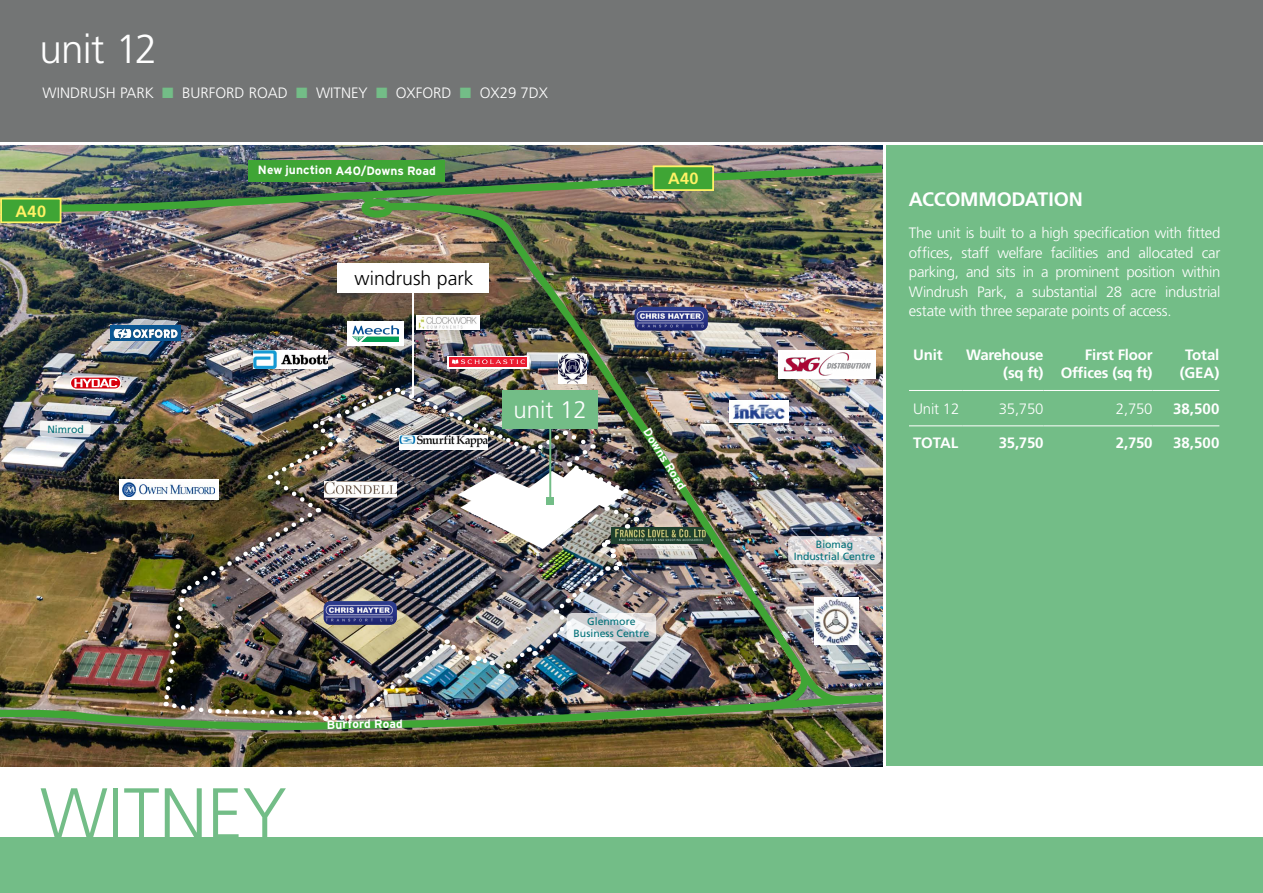
<style>
.page{position:relative;width:1263px;height:893px;background:#fff}
.page>*{position:absolute;margin:0;border:0;box-sizing:border-box;transform-origin:0 0}
.t1{font:300 72px "Frutiger LT Std";letter-spacing:-.005em;color:#73bd87}
.t2{font:300 40.5px "Frutiger LT Std";letter-spacing:-.02em;color:#fff}
.t3{font:300 24px "Frutiger LT Std";color:#fff}
.t4{font:700 19.5px "Frutiger LT Std";letter-spacing:-.01em;color:#fff}
.t5{font:300 19.5px "Frutiger LT Std";color:#000}
.t6{font:700 16.2px "Frutiger LT Std";letter-spacing:.02em;color:#fff265}
.t7{font:300 15px/19.5px "Frutiger LT Std";letter-spacing:-.015em;color:#fff;text-align:justify}
.t8{font:700 15px/18px "Frutiger LT Std";letter-spacing:-.015em;color:#fff;text-align:right}
.t9{font:700 12px "Interstate";color:#fff}
.t10{font:10.5px/11.6px "Frutiger LT Std";color:#007078;text-align:center}
.s1{color:#73bd87}
</style>
<div class="page">
<div style="left:0;top:0;width:1263px;height:141px;background:#737575"></div>
<div style="left:0;top:838px;width:1263px;height:55px;background:#73bd87"></div>
<div style="left:887px;top:146px;width:376px;height:620px;background:#73bd87"></div>
<hr style="left:909px;top:390px;width:54px;height:1px;background:#fff">
<hr style="left:963px;top:390px;width:80px;height:1px;background:#fff">
<hr style="left:1043px;top:390px;width:109px;height:1px;background:#fff">
<hr style="left:1152px;top:390px;width:67px;height:1px;background:#fff">
<hr style="left:909px;top:425px;width:54px;height:1px;background:#fff">
<hr style="left:963px;top:425px;width:80px;height:1px;background:#fff">
<hr style="left:1043px;top:425px;width:109px;height:1px;background:#fff">
<hr style="left:1152px;top:425px;width:67px;height:1px;background:#fff">
<img style="left:0;top:146px;width:882px;height:620px">
<img style="left:814px;top:598px;width:44px;height:47px">
<div style="left:778px;top:350px;width:98px;height:29px;background:#fff"></div>
<img style="left:811px;top:352px;width:60px;height:24px">
<svg style="left:788px;top:536px;width:93px;height:28px"></svg>
<img style="left:0;top:217px;width:811px;height:517px">
<div style="left:248px;top:160px;width:197px;height:22px;background:#3fa535"></div>
<img style="left:0;top:162px;width:887px;height:55px">
<svg style="left:356px;top:187px;width:23px;height:23px"></svg>
<div style="left:361px;top:199px;width:32px;height:19px;border:7px solid #3fa535;border-radius:50%"></div>
<div style="left:654px;top:166px;width:59px;height:24px;background:#3fa535"></div>
<div style="left:653px;top:165px;width:61px;height:26px;border:2px solid #fff265"></div>
<hr style="left:412px;top:277px;width:2px;height:121px;background:#fff">
<div style="left:337px;top:263px;width:152px;height:30px;background:#fff"></div>
<div style="left:1px;top:199px;width:60px;height:23px;background:#3fa535"></div>
<div style="left:0;top:198px;width:61px;height:25px;border:2px solid #fff265"></div>
<img style="left:752px;top:655px;width:135px;height:60px">
<img style="left:161px;top:386px;width:481px;height:339px">
<hr style="left:549px;top:410px;width:2px;height:91px;background:#73bd87">
<div style="left:546px;top:497px;width:8px;height:8px;background:#73bd87"></div>
<div style="left:502px;top:390px;width:96px;height:39px;background:#73bd87"></div>
<h2 class="t2" style="left:39px;top:26px;width:120px">unit 12</h2>
<p class="t7" style="left:43px;top:83px;width:507px">WINDRUSH PARK <span class="s1">■</span> BURFORD ROAD <span class="s1">■</span> WITNEY <span class="s1">■</span> OXFORD <span class="s1">■</span> OX29 7DX</p>
<p class="t6" style="left:16px;top:201px;width:32px">A40</p>
<p class="t10" style="left:47px;top:423px;width:38px">Nimrod</p>
<p class="t9" style="left:258px;top:164px;width:179px">New junction A40/Downs Road</p>
<h3 class="t5" style="left:354px;top:268px;width:121px">windrush park</h3>
<h3 class="t3" style="left:514px;top:396px;width:75px">unit 12</h3>
<p class="t6" style="left:668px;top:169px;width:32px">A40</p>
<p class="t9" style="left:652px;top:426px;width:71px;rotate:58deg">Downs Road</p>
<h1 class="t1" style="left:40px;top:773px;width:248px">WITNEY</h1>
<p class="t9" style="left:327px;top:718px;width:78px;rotate:-1deg">Burford Road</p>
<p class="t10" style="left:573px;top:616px;width:77px">Glenmore<br>Business Centre</p>
<h3 class="t4" style="left:909px;top:188px;width:175px">ACCOMMODATION</h3>
<p class="t7" style="left:909px;top:224px;width:313px">The unit is built to a high specification with fitted offices, staff welfare facilities and allocated car parking, and sits in a prominent position within Windrush Park, a substantial 28 acre industrial estate with three separate points of access.</p>
<p class="t8" style="left:913px;top:346px;width:31px">Unit</p>
<p class="t8" style="left:966px;top:346px;width:79px">Warehouse (sq ft)</p>
<p class="t8" style="left:1061px;top:346px;width:93px">First Floor<br>Offices (sq ft)</p>
<p class="t8" style="left:1180px;top:346px;width:41px;text-align:center">Total (GEA)</p>
<p class="t7" style="left:913px;top:399px;width:48px">Unit 12</p>
<p class="t7" style="left:999px;top:399px;width:46px">35,750</p>
<p class="t7" style="left:1116px;top:399px;width:38px">2,750</p>
<p class="t8" style="left:1173px;top:400px;width:48px">38,500</p>
<p class="t8" style="left:913px;top:434px;width:47px">TOTAL</p>
<p class="t8" style="left:999px;top:434px;width:46px">35,750</p>
<p class="t8" style="left:1116px;top:434px;width:38px">2,750</p>
<p class="t8" style="left:1173px;top:434px;width:48px">38,500</p>
<p class="t10" style="left:794px;top:539px;width:83px">Biomag<br>Industrial Centre</p>
</div>
